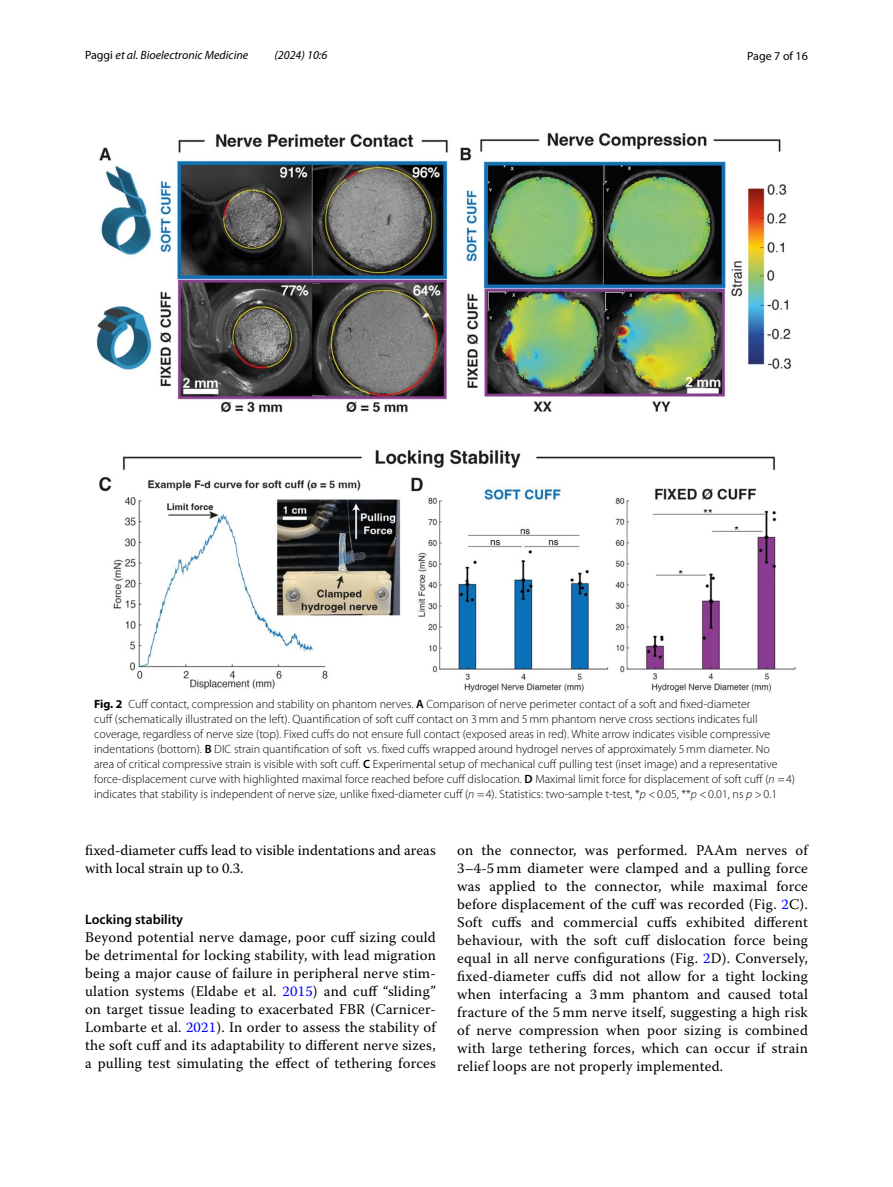
<style>
.page{position:relative;width:893px;height:1187px;background:#fff}
.page>*{position:absolute;margin:0;border:0;box-sizing:border-box;transform-origin:0 0}
.t1{font:14.7px/18px "Warnock Pro";letter-spacing:.01em;color:#000;text-align:justify}
.t2{font:600 13.8px "Myriad Pro";color:#000}
.t3{font:300 12px/15px "Myriad Pro";color:#000}
.t4{font:italic 12px "Myriad Pro";color:#000}
.t5{font:12px "Myriad Pro";color:#000}
.s1{font-style:normal}
.s2{font-weight:700}
.s3{font-weight:600}
.s4{font-style:italic}
.s5{color:#00f}
</style>
<div class="page">
<img style="left:96px;top:133px;width:700px;height:559px">
<p class="t4" style="left:85px;top:48px;width:165px"><span class="s1">Paggi</span> et al. Bioelectronic Medicine</p>
<p class="t4" style="left:274px;top:48px;width:54px">(2024) 10:6</p>
<p class="t5" style="left:747px;top:48px;width:62px">Page 7 of 16</p>
<p class="t3" style="left:94px;top:696px;width:702px"><span class="s2">Fig. 2</span> Cuff contact, compression and stability on phantom nerves. <span class="s3">A</span> Comparison of nerve perimeter contact of a soft and fixed-diameter<br>cuff (schematically illustrated on the left). Quantification of soft cuff contact on 3mm and 5mm phantom nerve cross sections indicates full coverage, regardless of nerve size (top). Fixed cuffs do not ensure full contact (exposed areas in red). White arrow indicates visible compressive indentations (bottom). <span class="s3">B</span> DIC strain quantification of soft vs. fixed cuffs wrapped around hydrogel nerves of approximately 5mm diameter. No<br>area of critical compressive strain is visible with soft cuff. <span class="s3">C</span> Experimental setup of mechanical cuff pulling test (inset image) and a representative force-displacement curve with highlighted maximal force reached before cuff dislocation. <span class="s3">D</span> Maximal limit force for displacement of soft cuff (<span class="s4">n</span> =4) indicates that stability is independent of nerve size, unlike fixed-diameter cuff (<span class="s4">n</span> =4). Statistics: two-sample t-test, *<span class="s4">p</span> &lt;0.05, **<span class="s4">p</span> &lt;0.01, ns <span class="s4">p</span> &gt;0.1</p>
<p class="t1" style="left:85px;top:841px;width:352px">fixed-diameter cuffs lead to visible indentations and areas with local strain up to 0.3.</p>
<p class="t2" style="left:85px;top:910px;width:100px">Locking stability</p>
<p class="t1" style="left:85px;top:928px;width:352px">Beyond potential nerve damage, poor cuff sizing could be detrimental for locking stability, with lead migration being a major cause of failure in peripheral nerve stim&shy;ulation systems (Eldabe et al. <span class="s5">2015</span>) and cuff “sliding” on target tissue leading to exacerbated FBR (Carnicer-Lombarte et al. <span class="s5">2021</span>). In order to assess the stability of the soft cuff and its adaptability to different nerve sizes, a pulling test simulating the effect of tethering forces</p>
<p class="t1" style="left:457px;top:841px;width:352px">on the connector, was performed. PAAm nerves of 3–4-5 mm diameter were clamped and a pulling force was applied to the connector, while maximal force before displacement of the cuff was recorded (Fig. <span class="s5">2</span>C).<br>Soft cuffs and commercial cuffs exhibited different behaviour, with the soft cuff dislocation force being equal in all nerve configurations (Fig. <span class="s5">2</span>D). Conversely, fixed-diameter cuffs did not allow for a tight locking when interfacing a 3 mm phantom and caused total fracture of the 5 mm nerve itself, suggesting a high risk of nerve compression when poor sizing is combined with large tethering forces, which can occur if strain relief loops are not properly implemented.</p>
</div>
